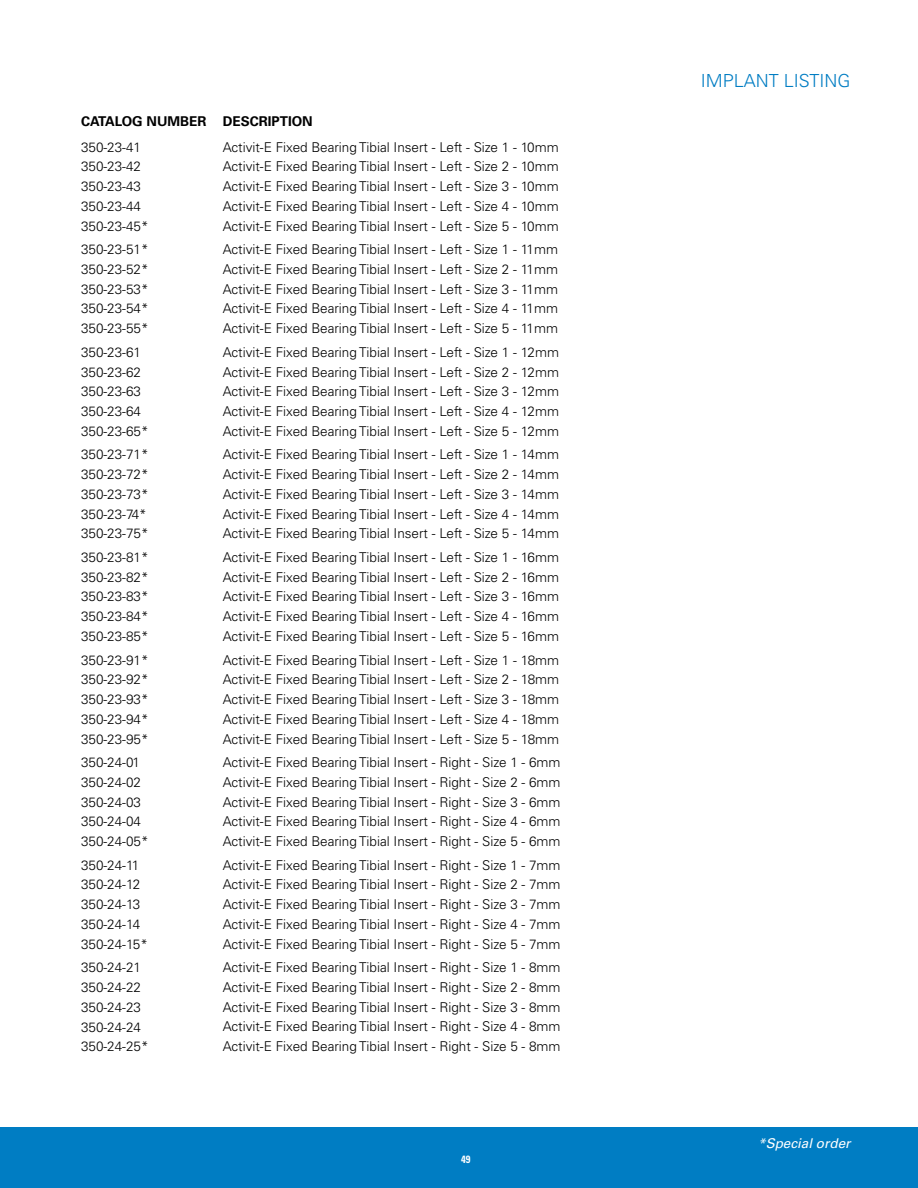
<style>
.page{position:relative;width:918px;height:1188px;background:#fff}
.page>*{position:absolute;margin:0;border:0;box-sizing:border-box;transform-origin:0 0}
.t1{font:300 18px "Univers LT Std";color:#007dc3}
.t2{font:300 13.5px/19.8px "Univers LT Std";color:#000;text-align:justify}
.t3{font:700 13.5px "Univers LT Std";color:#000}
.t4{font:italic 13.5px "Univers LT Std";color:#fff}
.t5{font:700 condensed 10.5px "Univers LT Std";color:#fff}
</style>
<div class="page">
<div style="left:0;top:1127px;width:918px;height:61px;background:#007dc3"></div>
<p class="t3" style="left:81px;top:114px;width:233px">CATALOG NUMBER DESCRIPTION</p>
<p class="t2" style="left:81px;top:137px;width:69px;text-align:left">350-23-41<br>350-23-42<br>350-23-43<br>350-23-44<br>350-23-45*</p>
<p class="t2" style="left:223px;top:137px;width:337px">Activit-E Fixed Bearing Tibial Insert - Left - Size 1 - 10mm Activit-E Fixed Bearing Tibial Insert - Left - Size 2 - 10mm Activit-E Fixed Bearing Tibial Insert - Left - Size 3 - 10mm Activit-E Fixed Bearing Tibial Insert - Left - Size 4 - 10mm Activit-E Fixed Bearing Tibial Insert - Left - Size 5 - 10mm</p>
<p class="t2" style="left:81px;top:240px;width:69px">350-23-51* 350-23-52* 350-23-53* 350-23-54* 350-23-55*</p>
<p class="t2" style="left:223px;top:240px;width:337px">Activit-E Fixed Bearing Tibial Insert - Left - Size 1 - 11mm Activit-E Fixed Bearing Tibial Insert - Left - Size 2 - 11mm Activit-E Fixed Bearing Tibial Insert - Left - Size 3 - 11mm Activit-E Fixed Bearing Tibial Insert - Left - Size 4 - 11mm Activit-E Fixed Bearing Tibial Insert - Left - Size 5 - 11mm</p>
<p class="t2" style="left:81px;top:342px;width:69px;text-align:left">350-23-61<br>350-23-62<br>350-23-63<br>350-23-64<br>350-23-65*</p>
<p class="t2" style="left:223px;top:342px;width:338px">Activit-E Fixed Bearing Tibial Insert - Left - Size 1 - 12mm Activit-E Fixed Bearing Tibial Insert - Left - Size 2 - 12mm Activit-E Fixed Bearing Tibial Insert - Left - Size 3 - 12mm Activit-E Fixed Bearing Tibial Insert - Left - Size 4 - 12mm Activit-E Fixed Bearing Tibial Insert - Left - Size 5 - 12mm</p>
<p class="t2" style="left:81px;top:445px;width:69px;text-align:left">350-23-71*<br>350-23-72*<br>350-23-73*<br>350-23-74*<br>350-23-75*</p>
<p class="t2" style="left:223px;top:445px;width:338px">Activit-E Fixed Bearing Tibial Insert - Left - Size 1 - 14mm Activit-E Fixed Bearing Tibial Insert - Left - Size 2 - 14mm Activit-E Fixed Bearing Tibial Insert - Left - Size 3 - 14mm Activit-E Fixed Bearing Tibial Insert - Left - Size 4 - 14mm Activit-E Fixed Bearing Tibial Insert - Left - Size 5 - 14mm</p>
<p class="t2" style="left:81px;top:547px;width:69px">350-23-81* 350-23-82* 350-23-83* 350-23-84* 350-23-85*</p>
<p class="t2" style="left:223px;top:547px;width:338px">Activit-E Fixed Bearing Tibial Insert - Left - Size 1 - 16mm Activit-E Fixed Bearing Tibial Insert - Left - Size 2 - 16mm Activit-E Fixed Bearing Tibial Insert - Left - Size 3 - 16mm Activit-E Fixed Bearing Tibial Insert - Left - Size 4 - 16mm Activit-E Fixed Bearing Tibial Insert - Left - Size 5 - 16mm</p>
<p class="t2" style="left:81px;top:650px;width:69px">350-23-91* 350-23-92* 350-23-93* 350-23-94* 350-23-95*</p>
<p class="t2" style="left:223px;top:650px;width:338px">Activit-E Fixed Bearing Tibial Insert - Left - Size 1 - 18mm Activit-E Fixed Bearing Tibial Insert - Left - Size 2 - 18mm Activit-E Fixed Bearing Tibial Insert - Left - Size 3 - 18mm Activit-E Fixed Bearing Tibial Insert - Left - Size 4 - 18mm Activit-E Fixed Bearing Tibial Insert - Left - Size 5 - 18mm</p>
<p class="t2" style="left:81px;top:752px;width:69px;text-align:left">350-24-01<br>350-24-02<br>350-24-03<br>350-24-04<br>350-24-05*</p>
<p class="t2" style="left:223px;top:752px;width:339px">Activit-E Fixed Bearing Tibial Insert - Right - Size 1 - 6mm Activit-E Fixed Bearing Tibial Insert - Right - Size 2 - 6mm Activit-E Fixed Bearing Tibial Insert - Right - Size 3 - 6mm Activit-E Fixed Bearing Tibial Insert - Right - Size 4 - 6mm Activit-E Fixed Bearing Tibial Insert - Right - Size 5 - 6mm</p>
<p class="t2" style="left:81px;top:855px;width:68px;text-align:left">350-24-11<br>350-24-12<br>350-24-13<br>350-24-14<br>350-24-15*</p>
<p class="t2" style="left:223px;top:855px;width:339px">Activit-E Fixed Bearing Tibial Insert - Right - Size 1 - 7mm Activit-E Fixed Bearing Tibial Insert - Right - Size 2 - 7mm Activit-E Fixed Bearing Tibial Insert - Right - Size 3 - 7mm Activit-E Fixed Bearing Tibial Insert - Right - Size 4 - 7mm Activit-E Fixed Bearing Tibial Insert - Right - Size 5 - 7mm</p>
<p class="t2" style="left:81px;top:958px;width:69px;text-align:left">350-24-21<br>350-24-22<br>350-24-23<br>350-24-24<br>350-24-25*</p>
<p class="t2" style="left:223px;top:958px;width:339px">Activit-E Fixed Bearing Tibial Insert - Right - Size 1 - 8mm Activit-E Fixed Bearing Tibial Insert - Right - Size 2 - 8mm Activit-E Fixed Bearing Tibial Insert - Right - Size 3 - 8mm Activit-E Fixed Bearing Tibial Insert - Right - Size 4 - 8mm Activit-E Fixed Bearing Tibial Insert - Right - Size 5 - 8mm</p>
<p class="t5" style="left:461px;top:1153px;width:11px">49</p>
<h1 class="t1" style="left:701px;top:70px;width:151px">IMPLANT LISTING</h1>
<p class="t4" style="left:758px;top:1135px;width:94px">*Special order</p>
</div>
